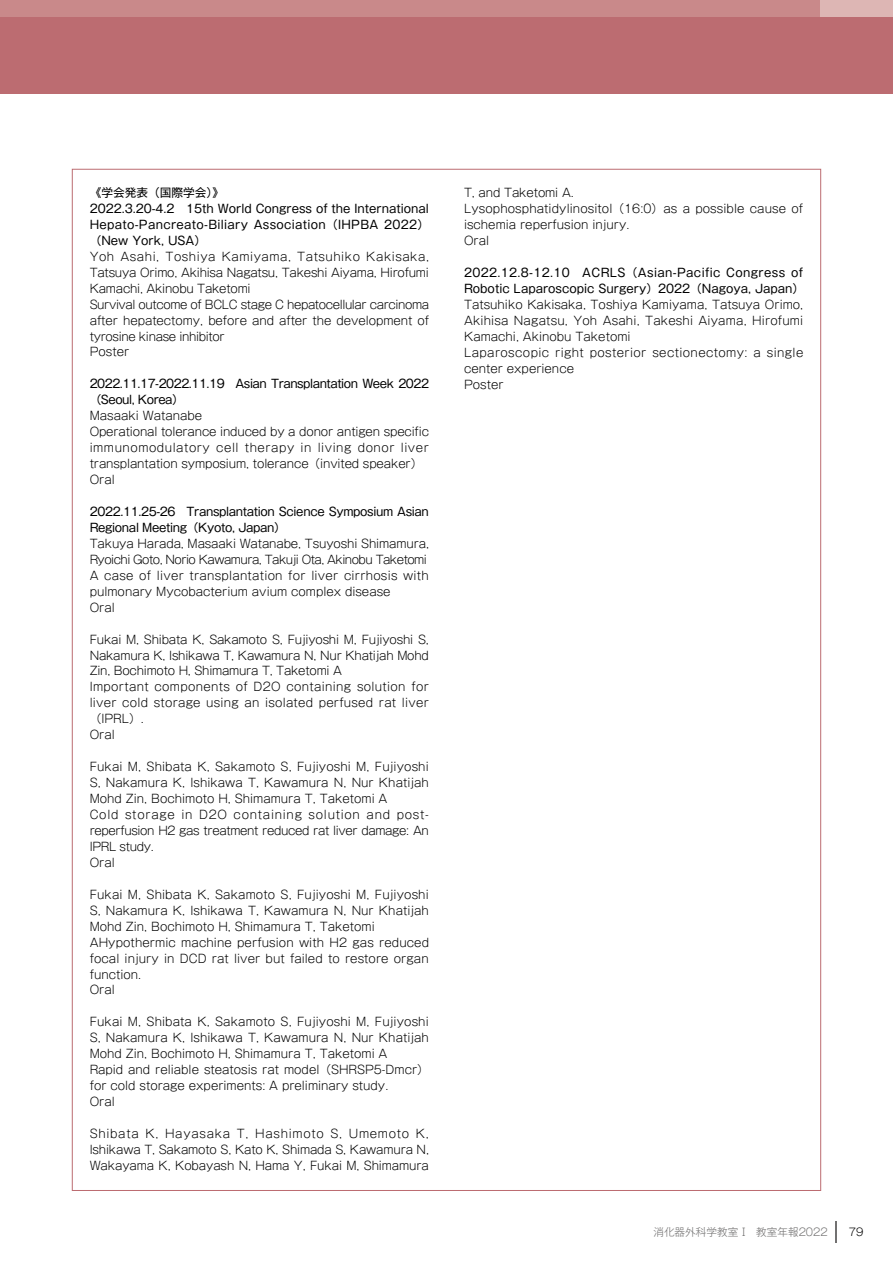
<style>
.page{position:relative;width:893px;height:1263px;background:#fff}
.page>*{position:absolute;margin:0;border:0;box-sizing:border-box;transform-origin:0 0}
.t1{font:300 11.7px/15.9px "Gothic MB101 Pro";color:#000}
.t2{font:300 11.7px/15.9px "Gothic MB101 Pro";letter-spacing:-.02em;color:#000}
.t3{font:11.7px/15.9px "Gothic MB101 Pro";color:#000}
.t4{font:11.7px/15.9px "Gothic MB101 Pro";letter-spacing:-.03em;color:#000}
.t5{font:11.7px/15.9px "Gothic MB101 Pro";letter-spacing:-.04em;color:#000}
.t6{font:300 10.65px "Gothic MB101 Pro";color:#727171}
.t7{font:300 10.65px "Gothic MB101 Pro";color:#000}
</style>
<div class="page">
<svg style="left:835px;top:1221px;width:1px;height:22px"></svg>
<div style="left:0;top:0;width:893px;height:94px;background:#bc6c71"></div>
<div style="left:0;top:0;width:821px;height:17px;background:#c9898a"></div>
<div style="left:821px;top:0;width:72px;height:17px;background:#ddb6b4"></div>
<p class="t3" style="left:90px;top:183px;width:341px">《学会発表（国際学会）》<br>2022.3.20-4.2　15th World Congress of the International Hepato-Pancreato-Biliary Association（IHPBA 2022）（New York, USA）</p>
<p class="t2" style="left:90px;top:247px;width:341px">Yoh Asahi, Toshiya Kamiyama, Tatsuhiko Kakisaka, Tatsuya Orimo, Akihisa Nagatsu, Takeshi Aiyama, Hirofumi Kamachi, Akinobu Taketomi<br>Survival outcome of BCLC stage C hepatocellular carcinoma after hepatectomy, before and after the development of tyrosine kinase inhibitor<br>Poster</p>
<p class="t5" style="left:90px;top:374px;width:341px">2022.11.17-2022.11.19　Asian Transplantation Week 2022（Seoul, Korea）</p>
<p class="t1" style="left:90px;top:406px;width:341px">Masaaki Watanabe<br>Operational tolerance induced by a donor antigen specific immunomodulatory cell therapy in living donor liver transplantation symposium, tolerance（invited speaker）Oral</p>
<p class="t4" style="left:90px;top:502px;width:341px">2022.11.25-26　Transplantation Science Symposium Asian<br>Regional Meeting（Kyoto, Japan）</p>
<p class="t1" style="left:90px;top:534px;width:341px">Takuya Harada, Masaaki Watanabe, Tsuyoshi Shimamura, Ryoichi Goto, Norio Kawamura, Takuji Ota, Akinobu Taketomi A case of liver transplantation for liver cirrhosis with pulmonary Mycobacterium avium complex disease<br>Oral</p>
<p class="t1" style="left:90px;top:629px;width:341px">Fukai M, Shibata K, Sakamoto S, Fujiyoshi M, Fujiyoshi S, Nakamura K, Ishikawa T, Kawamura N, Nur Khatijah Mohd Zin, Bochimoto H, Shimamura T, Taketomi A<br>Important components of D2O containing solution for liver cold storage using an isolated perfused rat liver（IPRL）.<br>Oral</p>
<p class="t1" style="left:90px;top:757px;width:341px">Fukai M, Shibata K, Sakamoto S, Fujiyoshi M, Fujiyoshi S, Nakamura K, Ishikawa T, Kawamura N, Nur Khatijah Mohd Zin, Bochimoto H, Shimamura T, Taketomi A<br>Cold storage in D2O containing solution and post&shy;reperfusion H2 gas treatment reduced rat liver damage: An IPRL study.<br>Oral</p>
<p class="t1" style="left:90px;top:885px;width:341px">Fukai M, Shibata K, Sakamoto S, Fujiyoshi M, Fujiyoshi S, Nakamura K, Ishikawa T, Kawamura N, Nur Khatijah Mohd Zin, Bochimoto H, Shimamura T, Taketomi AHypothermic machine perfusion with H2 gas reduced focal injury in DCD rat liver but failed to restore organ function.<br>Oral</p>
<p class="t1" style="left:90px;top:1012px;width:341px">Fukai M, Shibata K, Sakamoto S, Fujiyoshi M, Fujiyoshi S, Nakamura K, Ishikawa T, Kawamura N, Nur Khatijah Mohd Zin, Bochimoto H, Shimamura T, Taketomi A<br>Rapid and reliable steatosis rat model（SHRSP5-Dmcr）for cold storage experiments: A preliminary study.<br>Oral</p>
<p class="t1" style="left:90px;top:1124px;width:341px;text-align:justify">Shibata K, Hayasaka T, Hashimoto S, Umemoto K, Ishikawa T, Sakamoto S, Kato K, Shimada S, Kawamura N, Wakayama K, Kobayash N, Hama Y, Fukai M, Shimamura</p>
<p class="t1" style="left:464px;top:183px;width:341px">T, and Taketomi A.<br>Lysophosphatidylinositol（16:0）as a possible cause of ischemia reperfusion injury.<br>Oral</p>
<p class="t3" style="left:464px;top:263px;width:342px">2022.12.8-12.10　ACRLS（Asian-Pacific Congress of<br>Robotic Laparoscopic Surgery）2022（Nagoya, Japan）</p>
<p class="t1" style="left:464px;top:295px;width:341px">Tatsuhiko Kakisaka, Toshiya Kamiyama, Tatsuya Orimo, Akihisa Nagatsu, Yoh Asahi, Takeshi Aiyama, Hirofumi Kamachi, Akinobu Taketomi<br>Laparoscopic right posterior sectionectomy: a single center experience<br>Poster</p>
<p class="t6" style="left:653px;top:1223px;width:176px">消化器外科学教室Ⅰ 教室年報2022</p>
<p class="t7" style="left:849px;top:1223px;width:16px">79</p>
</div>
